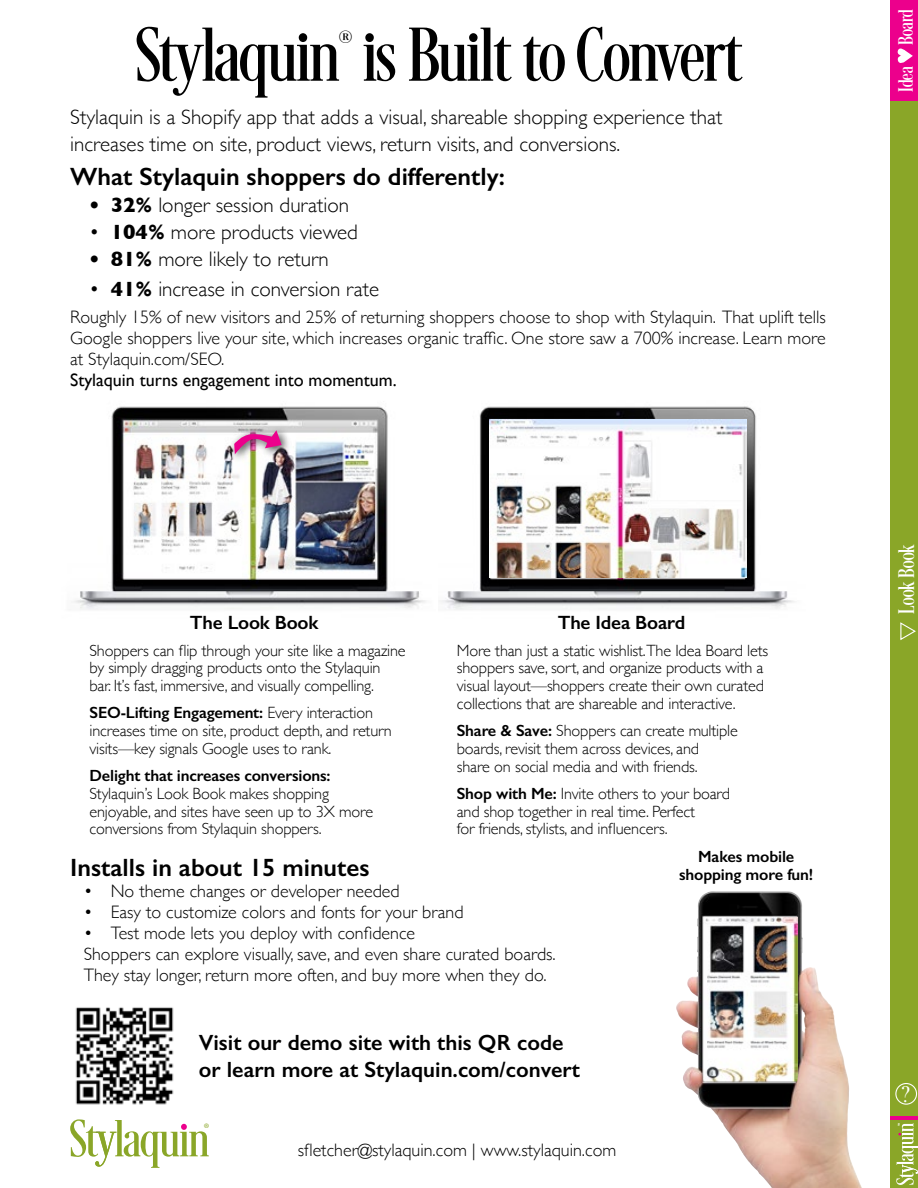
<style>
.page{position:relative;width:918px;height:1188px;background:#fff}
.page>*{position:absolute;margin:0;border:0;box-sizing:border-box;transform-origin:0 0}
.t1{font:78.45px "Desire Pro";color:#000}
.t2{font:600 25.05px "Gill Sans";color:#000}
.t3{font:23.25px "Desire Pro";letter-spacing:.015em;color:#fff}
.t4{font:600 22.05px/26.5px "Gill Sans";color:#000}
.t5{font:21.3px "Desire Pro";color:#fff}
.t6{font:300 21px/27px "Gill Sans";color:#000}
.t7{font:600 19.35px "Gill Sans";letter-spacing:-.01em;color:#000}
.t8{font:18.3px "Desire Pro";color:#000}
.t9{font:300 18px/21px "Gill Sans";color:#000;text-align:justify}
.t10{font:18px "Gill Sans";color:#000}
.t11{font:300 16.35px/17.9px "Gill Sans";letter-spacing:-.01em;color:#000}
.t12{font:600 16.35px/17.9px "Gill Sans";letter-spacing:-.01em;color:#000;text-align:center}
.t13{font:300 13.8px "Myriad Pro";color:#8aa628}
.t14{font:700 2.55px "Myriad Pro";color:#fff}
.s1{font-weight:700}
.s2{font-weight:600}
</style>
<div class="page">
<img style="left:440px;top:406px;width:355px;height:204px">
<img style="left:489px;top:419px;width:257px;height:158px">
<img style="left:73px;top:406px;width:353px;height:204px">
<div style="left:228px;top:426px;width:64px;height:38px;background:#000;opacity:.75"></div>
<svg style="left:234px;top:430px;width:48px;height:24px"></svg>
<img style="left:676px;top:891px;width:186px;height:297px">
<img style="left:701px;top:917px;width:97px;height:178px">
<svg style="left:70px;top:1119px;width:139px;height:49px"></svg>
<img style="left:75px;top:1007px;width:99px;height:98px">
<div style="left:891px;top:100px;width:27px;height:1069px;background:#8aa628"></div>
<div style="left:891px;top:1116px;width:27px;height:72px;background:#8aa628"></div>
<svg style="left:896px;top:1123px;width:22px;height:62px"></svg>
<hr style="left:891px;top:1116px;width:27px;height:3px;background:#ec008c">
<div style="left:891px;top:0;width:27px;height:100px;background:#ec008c"></div>
<svg style="left:900px;top:622px;width:16px;height:18px"></svg>
<div style="left:895px;top:1083px;width:22px;height:22px;border:1px solid #fff;border-radius:50%"></div>
<svg style="left:897px;top:48px;width:16px;height:15px"></svg>
<h1 class="t1" style="left:137px;top:8px;width:606px">Stylaquin is Built to Convert</h1>
<p class="t8" style="left:339px;top:26px;width:14px">®</p>
<p class="t6" style="left:70px;top:103px;width:654px">Stylaquin is a Shopify app that adds a visual, shareable shopping experience that increases time on site, product views, return visits, and conversions.</p>
<h2 class="t2" style="left:70px;top:161px;width:436px">What Stylaquin shoppers do differently:</h2>
<p class="t6" style="left:89px;top:190px;width:261px"><span class="s1">• 32%</span> longer session duration</p>
<p class="t6" style="left:89px;top:217px;width:270px">• <span class="s1">104%</span> more products viewed</p>
<p class="t6" style="left:89px;top:244px;width:241px"><span class="s1">• 81%</span> more likely to return</p>
<p class="t6" style="left:89px;top:274px;width:292px">• <span class="s1">41%</span> increase in conversion rate</p>
<p class="t9" style="left:70px;top:306px;width:757px">Roughly 15% of new visitors and 25% of returning shoppers choose to shop with Stylaquin. That uplift tells Google shoppers live your site, which increases organic traffic. One store saw a 700% increase. Learn more at Stylaquin.com/SEO.</p>
<p class="t10" style="left:70px;top:370px;width:328px">Stylaquin turns engagement into momentum.</p>
<p class="t7" style="left:190px;top:610px;width:130px">The Look Book</p>
<p class="t11" style="left:89px;top:640px;width:318px">Shoppers can flip through your site like a magazine by simply dragging products onto the Stylaquin bar. It’s fast, immersive, and visually compelling.</p>
<p class="t11" style="left:89px;top:703px;width:304px"><span class="s2">SEO-Lifting Engagement:</span> Every interaction increases time on site, product depth, and return visits—key signals Google uses to rank.</p>
<p class="t12" style="left:89px;top:766px;width:243px">Delight that increases conversions:</p>
<p class="t11" style="left:89px;top:784px;width:285px">Stylaquin’s Look Book makes shopping enjoyable, and sites have seen up to 3X more conversions from Stylaquin shoppers.</p>
<p class="t7" style="left:558px;top:610px;width:129px">The Idea Board</p>
<p class="t11" style="left:457px;top:640px;width:313px">More than just a static wishlist.The Idea Board lets shoppers save, sort, and organize products with a visual layout—shoppers create their own curated collections that are shareable and interactive.</p>
<p class="t11" style="left:457px;top:721px;width:283px"><span class="s2">Share &amp; Save:</span> Shoppers can create multiple boards, revisit them across devices, and<br>share on social media and with friends.</p>
<p class="t11" style="left:457px;top:784px;width:275px"><span class="s2">Shop with Me:</span> Invite others to your board and shop together in real time. Perfect<br>for friends, stylists, and influencers.</p>
<h2 class="t2" style="left:70px;top:852px;width:301px">Installs in about 15 minutes</h2>
<p class="t9" style="left:84px;top:879px;width:318px">• No theme changes or developer needed</p>
<p class="t9" style="left:84px;top:900px;width:381px">• Easy to customize colors and fonts for your brand</p>
<p class="t9" style="left:84px;top:921px;width:474px;text-align:left">• Test mode lets you deploy with confidence<br>Shoppers can explore visually, save, and even share curated boards.<br>They stay longer, return more often, and buy more when they do.</p>
<h3 class="t4" style="left:199px;top:1029px;width:383px">Visit our demo site with this QR code or learn more at Stylaquin.com/convert</h3>
<p class="t13" style="left:204px;top:1120px;width:7px">®</p>
<p class="t9" style="left:298px;top:1139px;width:320px">sfletcher@stylaquin.com | www.stylaquin.com</p>
<p class="t12" style="left:679px;top:847px;width:136px">Makes mobile shopping more fun!</p>
<h3 class="t5" style="left:893px;top:92px;width:84px;rotate:-90deg">Idea Board</h3>
<h3 class="t3" style="left:892px;top:614px;width:71px;rotate:-90deg">Look Book</h3>
<h3 class="t3" style="left:902px;top:1080px;width:9px">?</h3>
<p class="t14" style="left:897px;top:1126px;width:5px;rotate:-90deg">TM</p>
</div>
